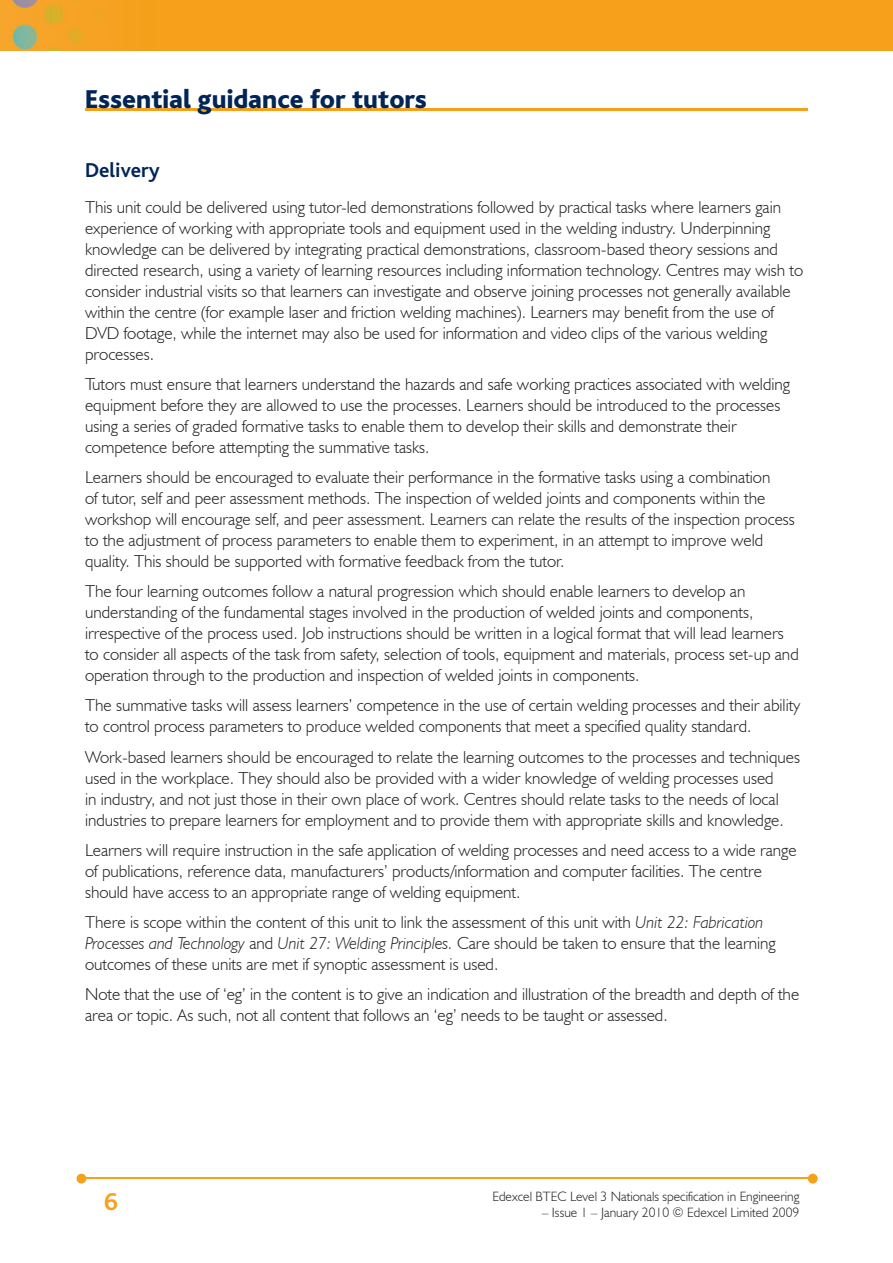
<style>
.page{position:relative;width:893px;height:1263px;background:#fff}
.page>*{position:absolute;margin:0;border:0;box-sizing:border-box;transform-origin:0 0}
.t1{font:800 27px "Bliss";color:#002556}
.t2{font:700 25.5px "Bliss";color:#f6a01b}
.t3{font:700 21px "Bliss";color:#002556}
.t4{font:300 17.25px/21px "Humanist 521 BT";color:#231f20}
.t5{font:300 13.5px "Humanist 521 BT";color:#231f20}
.s1{font-style:italic}
</style>
<div class="page">
<img style="left:0;top:0;width:893px;height:51px">
<hr style="left:82px;top:1178px;width:728px;height:1px;background:#f6a01b">
<svg style="left:808px;top:1174px;width:10px;height:9px"></svg>
<svg style="left:77px;top:1174px;width:9px;height:9px"></svg>
<hr style="left:85px;top:108px;width:723px;height:2px;background:#f6a01b">
<h1 class="t1" style="left:85px;top:85px;width:344px">Essential guidance for tutors</h1>
<p class="t3" style="left:85px;top:160px;width:76px">Delivery</p>
<p class="t4" style="left:85px;top:197px;width:720px">This unit could be delivered using tutor-led demonstrations followed by practical tasks where learners gain experience of working with appropriate tools and equipment used in the welding industry. Underpinning knowledge can be delivered by integrating practical demonstrations, classroom-based theory sessions and directed research, using a variety of learning resources including information technology. Centres may wish to consider industrial visits so that learners can investigate and observe joining processes not generally available within the centre (for example laser and friction welding machines). Learners may benefit from the use of DVD footage, while the internet may also be used for information and video clips of the various welding processes.</p>
<p class="t4" style="left:85px;top:374px;width:707px">Tutors must ensure that learners understand the hazards and safe working practices associated with welding equipment before they are allowed to use the processes. Learners should be introduced to the processes using a series of graded formative tasks to enable them to develop their skills and demonstrate their competence before attempting the summative tasks.</p>
<p class="t4" style="left:85px;top:467px;width:711px">Learners should be encouraged to evaluate their performance in the formative tasks using a combination<br>of tutor, self and peer assessment methods. The inspection of welded joints and components within the workshop will encourage self, and peer assessment. Learners can relate the results of the inspection process to the adjustment of process parameters to enable them to experiment, in an attempt to improve weld quality. This should be supported with formative feedback from the tutor.</p>
<p class="t4" style="left:85px;top:581px;width:715px">The four learning outcomes follow a natural progression which should enable learners to develop an understanding of the fundamental stages involved in the production of welded joints and components, irrespective of the process used. Job instructions should be written in a logical format that will lead learners to consider all aspects of the task from safety, selection of tools, equipment and materials, process set-up and operation through to the production and inspection of welded joints in components.</p>
<p class="t4" style="left:85px;top:695px;width:717px">The summative tasks will assess learners’ competence in the use of certain welding processes and their ability to control process parameters to produce welded components that meet a specified quality standard.</p>
<p class="t4" style="left:85px;top:746px;width:716px">Work-based learners should be encouraged to relate the learning outcomes to the processes and techniques used in the workplace. They should also be provided with a wider knowledge of welding processes used<br>in industry, and not just those in their own place of work. Centres should relate tasks to the needs of local industries to prepare learners for employment and to provide them with appropriate skills and knowledge.</p>
<p class="t4" style="left:85px;top:839px;width:713px">Learners will require instruction in the safe application of welding processes and need access to a wide range of publications, reference data, manufacturers’ products/information and computer facilities. The centre should have access to an appropriate range of welding equipment.</p>
<p class="t4" style="left:85px;top:911px;width:692px">There is scope within the content of this unit to link the assessment of this unit with <span class="s1">Unit 22: Fabrication<br>Processes and Technology</span> and <span class="s1">Unit 27: Welding Principles.</span> Care should be taken to ensure that the learning outcomes of these units are met if synoptic assessment is used.</p>
<p class="t4" style="left:85px;top:983px;width:716px">Note that the use of ‘eg’ in the content is to give an indication and illustration of the breadth and depth of the area or topic. As such, not all content that follows an ‘eg’ needs to be taught or assessed.</p>
<h2 class="t2" style="left:104px;top:1189px;width:15px">6</h2>
<p class="t5" style="left:492px;top:1188px;width:309px">Edexcel BTEC Level 3 Nationals specification in Engineering</p>
<p class="t5" style="left:542px;top:1204px;width:259px">– Issue 1 – January 2010 © Edexcel Limited 2009</p>
</div>
